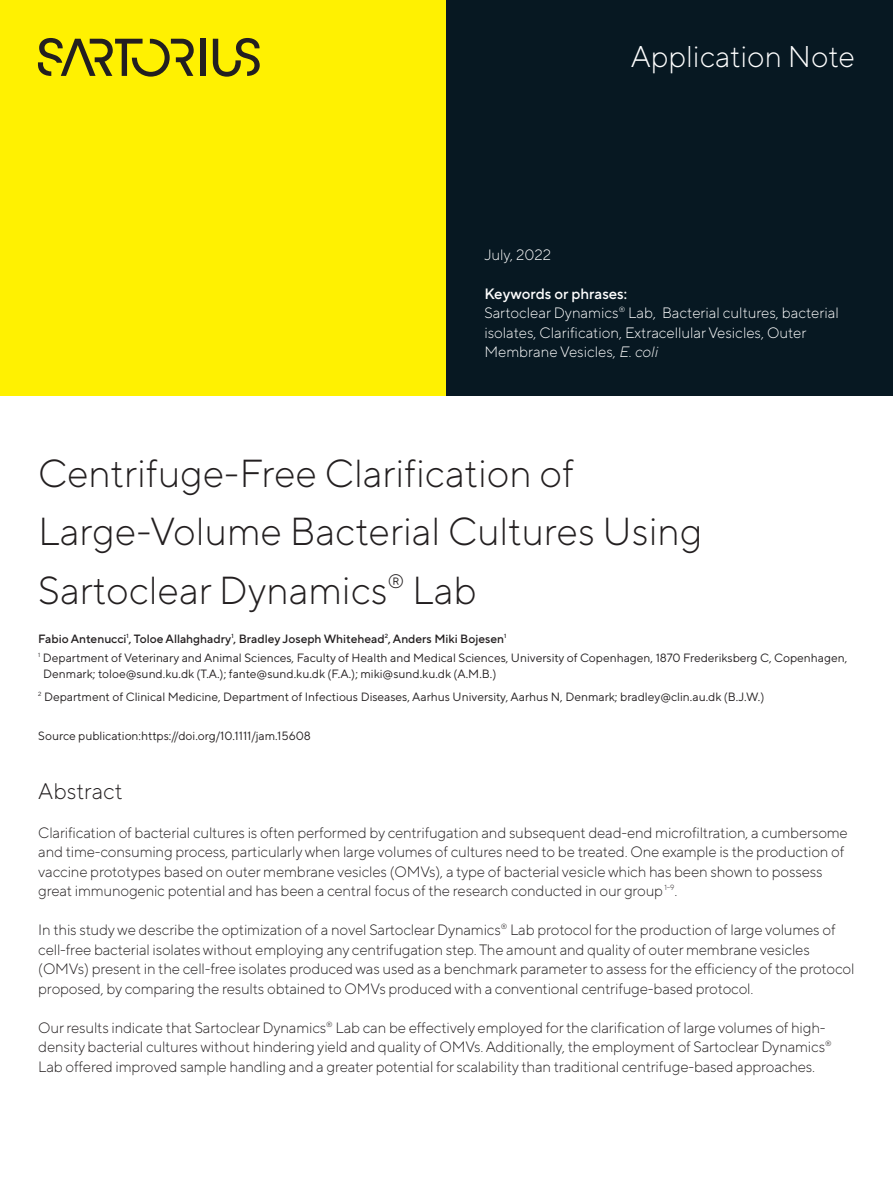
<style>
.page{position:relative;width:893px;height:1191px;background:#fff}
.page>*{position:absolute;margin:0;border:0;box-sizing:border-box;transform-origin:0 0}
.t1{font:300 39px/58.5px "TT Norms Pro";color:#231f20}
.t2{font:300 30px "TT Norms Pro";color:#fff}
.t3{font:300 22.5px "TT Norms Pro";color:#231f20}
.t4{font:300 15px/19.5px "TT Norms Pro";letter-spacing:-.01em;color:#231f20}
.t5{font:300 15px/19.5px "TT Norms Pro";color:#fff}
.t6{font:12px/19.5px "TT Norms Pro";color:#231f20}
.s1{font-weight:500}
.s2{font-style:italic}
</style>
<div class="page">
<div style="left:0;top:0;width:446px;height:395px;background:#fff101"></div>
<div style="left:446px;top:0;width:447px;height:395px;background:#071822"></div>
<div style="left:200px;top:39px;width:5px;height:37px;background:#231f20"></div>
<svg style="left:213px;top:38px;width:47px;height:39px"></svg>
<svg style="left:38px;top:38px;width:156px;height:39px"></svg>
<h2 class="t2" style="left:631px;top:35px;width:226px">Application Note</h2>
<p class="t5" style="left:484px;top:244px;width:68px">July, 2022</p>
<p class="t5" style="left:484px;top:283px;width:356px"><span class="s1">Keywords or phrases:<br></span>Sartoclear Dynamics<sup>®</sup> Lab, Bacterial cultures, bacterial isolates, Clarification, Extracellular Vesicles, Outer Membrane Vesicles, <span class="s2">E. coli</span></p>
<h1 class="t1" style="left:38px;top:441px;width:665px">Centrifuge-Free Clarification of<br>Large-Volume Bacterial Cultures Using<br>Sartoclear Dynamics<sup>®</sup> Lab</h1>
<p class="t6" style="left:38px;top:628px;width:811px"><span class="s1">Fabio Antenucci</span><sup>1</sup><span class="s1">, Toloe Allahghadry</span><sup>1</sup><span class="s1">, Bradley Joseph Whitehead</span><sup>2</sup><span class="s1">, Anders Miki Bojesen</span><sup>1<br></sup><sup>1</sup> Department of Veterinary and Animal Sciences, Faculty of Health and Medical Sciences, University of Copenhagen, 1870 Frederiksberg C, Copenhagen,</p>
<p class="t6" style="left:38px;top:661px;width:728px;line-height:23.4px;text-indent:5px">Denmark; toloe@sund.ku.dk (T.A.); fante@sund.ku.dk (F.A.); miki@sund.ku.dk (A.M.B.)<br><sup>2</sup> Department of Clinical Medicine, Department of Infectious Diseases, Aarhus University, Aarhus N, Denmark; bradley@clin.au.dk (B.J.W.)</p>
<p class="t6" style="left:38px;top:725px;width:274px">Source publication:https://doi.org/10.1111/jam.15608</p>
<h3 class="t3" style="left:38px;top:774px;width:86px">Abstract</h3>
<p class="t4" style="left:38px;top:821px;width:811px">Clarification of bacterial cultures is often performed by centrifugation and subsequent dead-end microfiltration, a cumbersome and time-consuming process, particularly when large volumes of cultures need to be treated. One example is the production of vaccine prototypes based on outer membrane vesicles (OMVs), a type of bacterial vesicle which has been shown to possess great immunogenic potential and has been a central focus of the research conducted in our group <sup>1–9</sup>.</p>
<p class="t4" style="left:38px;top:919px;width:818px">In this study we describe the optimization of a novel Sartoclear Dynamics<sup>®</sup> Lab protocol for the production of large volumes of cell-free bacterial isolates without employing any centrifugation step. The amount and quality of outer membrane vesicles (OMVs) present in the cell-free isolates produced was used as a benchmark parameter to assess for the efficiency of the protocol proposed, by comparing the results obtained to OMVs produced with a conventional centrifuge-based protocol.</p>
<p class="t4" style="left:38px;top:1016px;width:795px">Our results indicate that Sartoclear Dynamics<sup>®</sup> Lab can be effectively employed for the clarification of large volumes of high&shy;density bacterial cultures without hindering yield and quality of OMVs. Additionally, the employment of Sartoclear Dynamics<sup>®<br></sup>Lab offered improved sample handling and a greater potential for scalability than traditional centrifuge-based approaches.</p>
</div>
